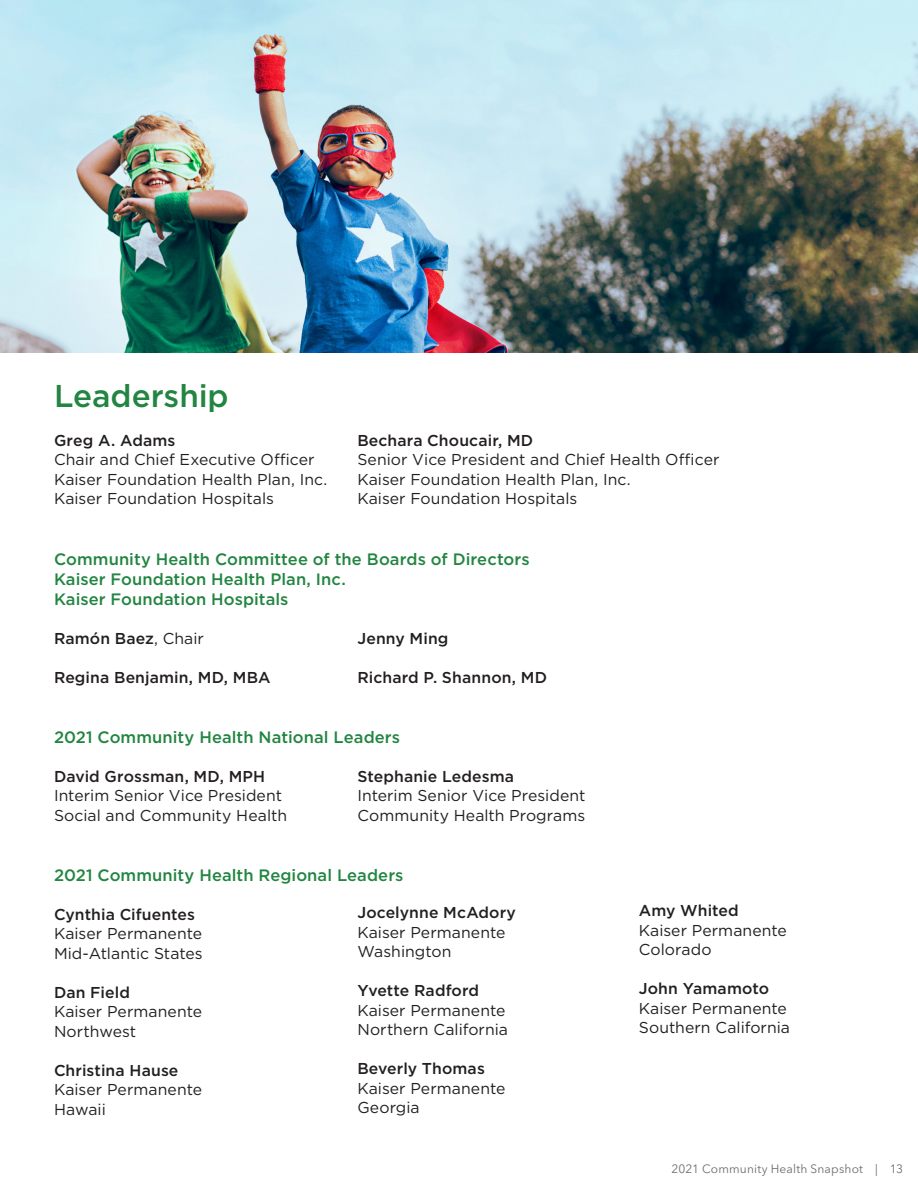
<style>
.page{position:relative;width:918px;height:1188px;background:#fff}
.page>*{position:absolute;margin:0;border:0;box-sizing:border-box;transform-origin:0 0}
.t1{font:500 31.5px "Gotham";color:#228541}
.t2{font:500 16.5px/19.8px "Gotham";letter-spacing:.005em;color:#228541}
.t3{font:15.75px "Gotham";letter-spacing:.005em;color:#231f20}
.t4{font:500 15.75px "Gotham";letter-spacing:.005em;color:#231f20}
.t5{font:12px "Avenir Next LT Pro";letter-spacing:.015em;color:#6c6d70}
.s1{font-weight:400}
</style>
<div class="page">
<img style="left:0;top:0;width:918px;height:353px">
<h2 class="t1" style="left:54px;top:375px;width:176px">Leadership</h2>
<p class="t4" style="left:54px;top:430px;width:123px">Greg A. Adams</p>
<p class="t3" style="left:54px;top:450px;width:262px">Chair and Chief Executive Officer</p>
<p class="t3" style="left:54px;top:469px;width:275px">Kaiser Foundation Health Plan, Inc.</p>
<p class="t3" style="left:54px;top:489px;width:222px">Kaiser Foundation Hospitals</p>
<p class="t4" style="left:357px;top:430px;width:177px">Bechara Choucair, MD</p>
<p class="t3" style="left:357px;top:450px;width:364px">Senior Vice President and Chief Health Officer</p>
<p class="t3" style="left:357px;top:469px;width:275px">Kaiser Foundation Health Plan, Inc.</p>
<p class="t3" style="left:357px;top:489px;width:222px">Kaiser Foundation Hospitals</p>
<h3 class="t2" style="left:54px;top:549px;width:477px">Community Health Committee of the Boards of Directors<br>Kaiser Foundation Health Plan, Inc.<br>Kaiser Foundation Hospitals</h3>
<p class="t4" style="left:54px;top:628px;width:152px">Ramón Baez<span class="s1">, Chair</span></p>
<p class="t4" style="left:54px;top:667px;width:218px">Regina Benjamin, MD, MBA</p>
<p class="t4" style="left:357px;top:628px;width:93px">Jenny Ming</p>
<p class="t4" style="left:357px;top:667px;width:191px">Richard P. Shannon, MD</p>
<h3 class="t2" style="left:54px;top:727px;width:348px">2021 Community Health National Leaders</h3>
<p class="t4" style="left:54px;top:766px;width:213px">David Grossman, MD, MPH</p>
<p class="t3" style="left:54px;top:785px;width:230px">Interim Senior Vice President</p>
<p class="t3" style="left:54px;top:805px;width:235px">Social and Community Health</p>
<p class="t4" style="left:357px;top:766px;width:158px">Stephanie Ledesma</p>
<p class="t3" style="left:357px;top:785px;width:230px">Interim Senior Vice President</p>
<p class="t3" style="left:357px;top:805px;width:229px">Community Health Programs</p>
<h3 class="t2" style="left:54px;top:865px;width:351px">2021 Community Health Regional Leaders</h3>
<p class="t4" style="left:54px;top:904px;width:143px">Cynthia Cifuentes</p>
<p class="t3" style="left:54px;top:924px;width:150px">Kaiser Permanente</p>
<p class="t3" style="left:54px;top:943px;width:150px">Mid-Atlantic States</p>
<p class="t4" style="left:54px;top:982px;width:77px">Dan Field</p>
<p class="t3" style="left:54px;top:1002px;width:150px">Kaiser Permanente</p>
<p class="t3" style="left:54px;top:1021px;width:84px">Northwest</p>
<p class="t4" style="left:54px;top:1060px;width:126px">Christina Hause</p>
<p class="t3" style="left:54px;top:1080px;width:150px">Kaiser Permanente</p>
<p class="t3" style="left:54px;top:1099px;width:53px">Hawaii</p>
<p class="t4" style="left:357px;top:902px;width:160px">Jocelynne McAdory</p>
<p class="t3" style="left:357px;top:922px;width:150px">Kaiser Permanente</p>
<p class="t3" style="left:357px;top:942px;width:96px">Washington</p>
<p class="t4" style="left:357px;top:980px;width:123px">Yvette Radford</p>
<p class="t3" style="left:357px;top:1000px;width:150px">Kaiser Permanente</p>
<p class="t3" style="left:357px;top:1020px;width:152px">Northern California</p>
<p class="t4" style="left:357px;top:1058px;width:129px">Beverly Thomas</p>
<p class="t3" style="left:357px;top:1078px;width:150px">Kaiser Permanente</p>
<p class="t3" style="left:357px;top:1098px;width:64px">Georgia</p>
<p class="t4" style="left:639px;top:900px;width:101px">Amy Whited</p>
<p class="t3" style="left:639px;top:920px;width:150px">Kaiser Permanente</p>
<p class="t3" style="left:639px;top:940px;width:74px">Colorado</p>
<p class="t4" style="left:639px;top:978px;width:132px">John Yamamoto</p>
<p class="t3" style="left:639px;top:998px;width:150px">Kaiser Permanente</p>
<p class="t3" style="left:639px;top:1018px;width:153px">Southern California</p>
<p class="t5" style="left:671px;top:1161px;width:233px">2021 Community Health Snapshot | 13</p>
</div>
